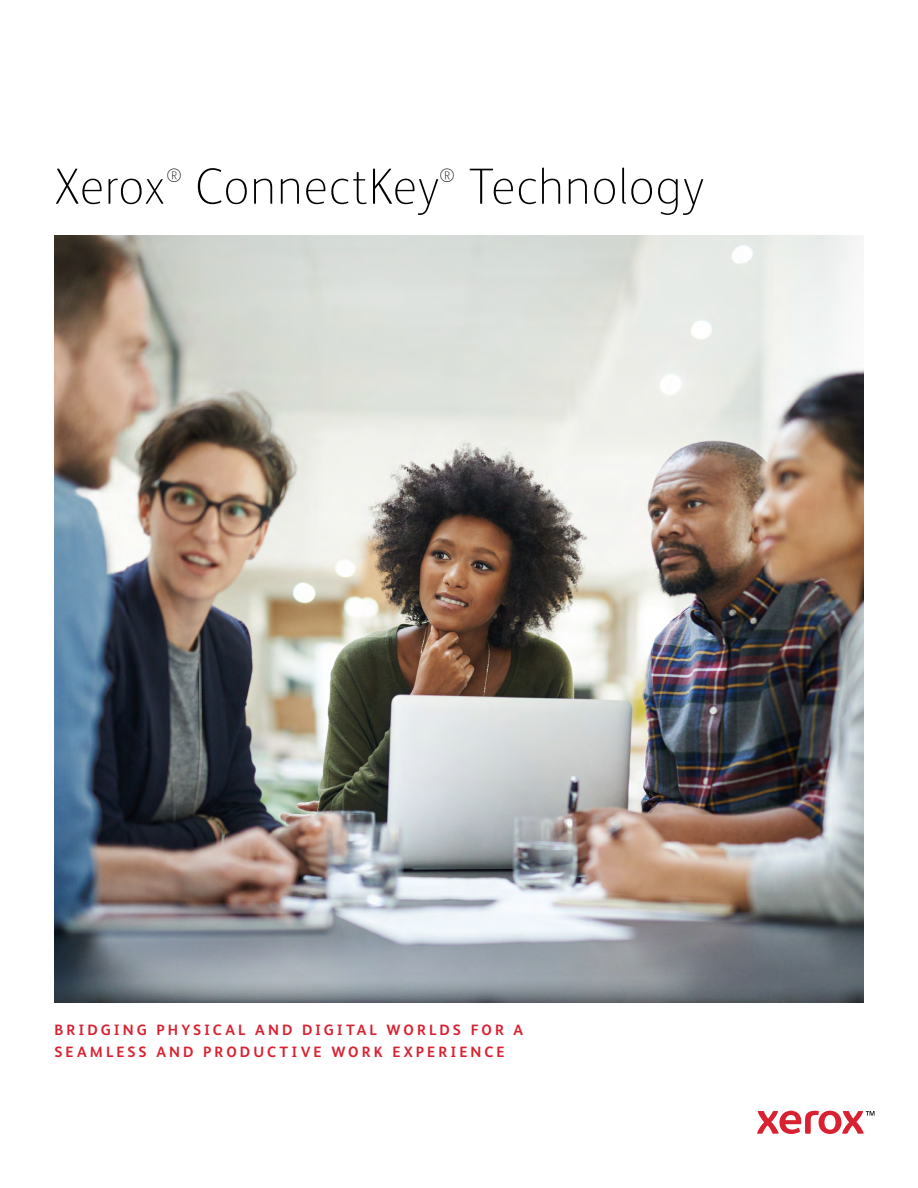
<style>
.page{position:relative;width:918px;height:1188px;background:#fff}
.page>*{position:absolute;margin:0;border:0;box-sizing:border-box;transform-origin:0 0}
.t1{font:100 51px "Xerox Sans";letter-spacing:.015em;color:#000}
.t2{font:100 19.2px "Xerox Sans";color:#000}
.t3{font:700 15px/22.5px "Xerox Sans";letter-spacing:.205em;color:#d82231}
</style>
<div class="page">
<img style="left:54px;top:236px;width:810px;height:766px">
<svg style="left:757px;top:1111px;width:118px;height:23px"></svg>
<h1 class="t1" style="left:54px;top:153px;width:113px">Xerox</h1>
<p class="t2" style="left:167px;top:163px;width:17px">®</p>
<h1 class="t1" style="left:195px;top:153px;width:246px">ConnectKey</h1>
<p class="t2" style="left:440px;top:163px;width:17px">®</p>
<h1 class="t1" style="left:468px;top:153px;width:238px">Technology</h1>
<p class="t3" style="left:54px;top:1018px;width:470px">BRIDGING PHYSICAL AND DIGITAL WORLDS FOR A<br>SEAMLESS AND PRODUCTIVE WORK EXPERIENCE</p>
</div>
